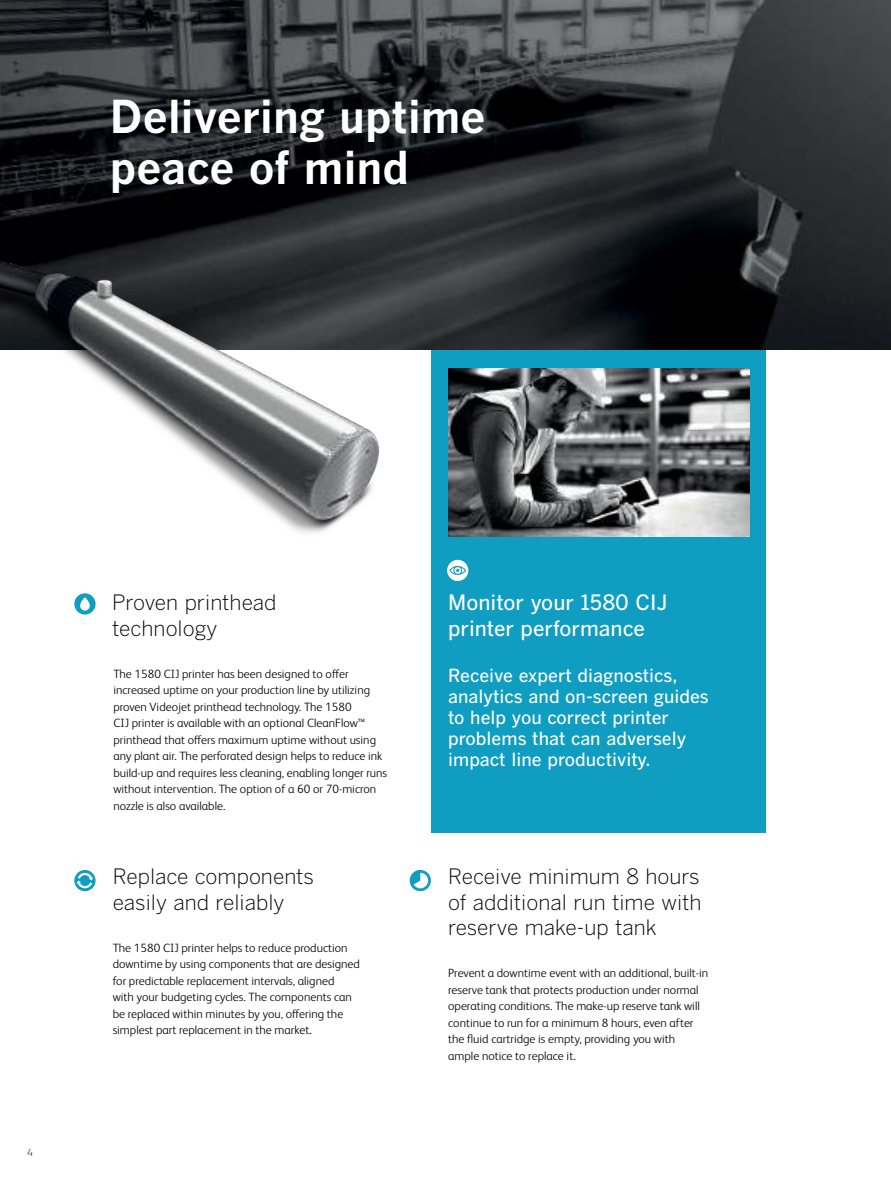
<style>
.page{position:relative;width:891px;height:1188px;background:#fff}
.page>*{position:absolute;margin:0;border:0;box-sizing:border-box;transform-origin:0 0}
.t1{font:700 45px/51px "Benton Gothic";color:#fff}
.t2{font:300 21px/25.5px "Benton Gothic";color:#000}
.t3{font:500 21px/25.5px "Benton Gothic";color:#fff}
.t4{font:500 18px/21px "Benton Gothic";color:#fff}
.t5{font:300 12px/16.5px "FS Albert Pro";color:#000}
.t6{font:300 10.5px "FS Albert Pro";color:#404042}
</style>
<div class="page">
<div style="left:431px;top:350px;width:335px;height:483px;background:#0f9dc1"></div>
<img style="left:0;top:0;width:891px;height:350px">
<svg style="left:74px;top:870px;width:22px;height:21px"></svg>
<svg style="left:76px;top:872px;width:18px;height:17px"></svg>
<svg style="left:410px;top:870px;width:21px;height:21px"></svg>
<svg style="left:413px;top:873px;width:15px;height:15px"></svg>
<img style="left:448px;top:368px;width:302px;height:169px">
<div style="left:447px;top:560px;width:21px;height:21px;background:#fff;border-radius:50%"></div>
<svg style="left:449px;top:566px;width:17px;height:9px"></svg>
<img style="left:0;top:168px;width:390px;height:365px">
<svg style="left:74px;top:593px;width:22px;height:22px"></svg>
<svg style="left:80px;top:597px;width:10px;height:14px"></svg>
<h1 class="t1" style="left:110px;top:92px;width:377px">Delivering uptime peace of mind</h1>
<p class="t6" style="left:27px;top:1145px;width:7px">4</p>
<h2 class="t2" style="left:112px;top:590px;width:166px">Proven printhead technology</h2>
<h2 class="t3" style="left:448px;top:590px;width:221px">Monitor your 1580 CIJ printer performance</h2>
<h3 class="t4" style="left:448px;top:666px;width:262px">Receive expert diagnostics, analytics and on-screen guides to help you correct printer problems that can adversely impact line productivity.</h3>
<p class="t5" style="left:113px;top:664px;width:275px">The 1580 CIJ printer has been designed to offer increased uptime on your production line by utilizing proven Videojet printhead technology. The 1580<br>CIJ printer is available with an optional CleanFlow™ printhead that offers maximum uptime without using any plant air. The perforated design helps to reduce ink build-up and requires less cleaning, enabling longer runs without intervention. The option of a 60 or 70-micron nozzle is also available.</p>
<h2 class="t2" style="left:113px;top:864px;width:203px">Replace components easily and reliably</h2>
<p class="t5" style="left:113px;top:939px;width:249px">The 1580 CIJ printer helps to reduce production downtime by using components that are designed for predictable replacement intervals, aligned<br>with your budgeting cycles. The components can be replaced within minutes by you, offering the simplest part replacement in the market.</p>
<h2 class="t2" style="left:448px;top:864px;width:255px;text-align:justify">Receive minimum 8 hours of additional run time with reserve make-up tank</h2>
<p class="t5" style="left:448px;top:964px;width:262px">Prevent a downtime event with an additional, built-in reserve tank that protects production under normal operating conditions. The make-up reserve tank will continue to run for a minimum 8 hours, even after the fluid cartridge is empty, providing you with ample notice to replace it.</p>
</div>
